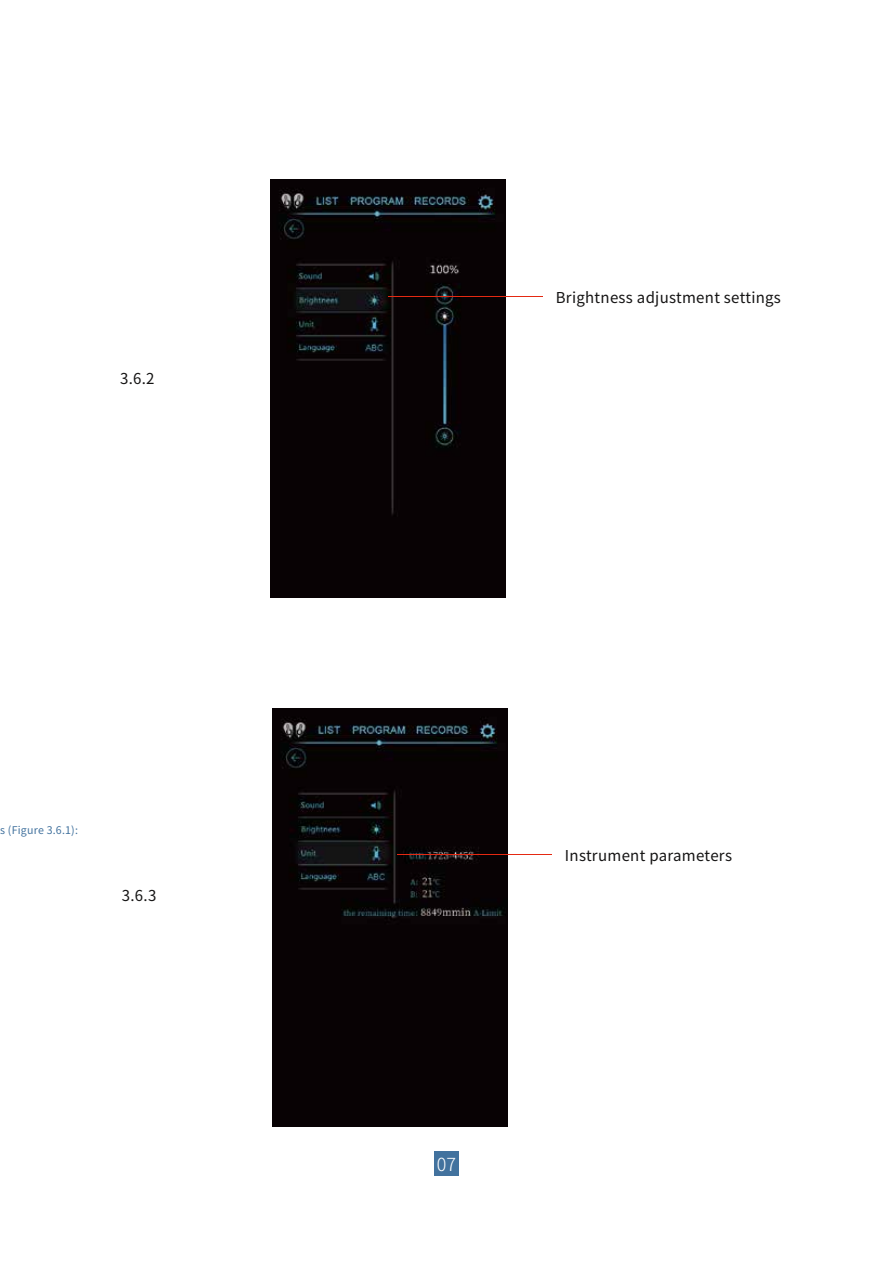
<style>
.page{position:relative;width:893px;height:1263px;background:#fff}
.page>*{position:absolute;margin:0;border:0;box-sizing:border-box;transform-origin:0 0}
.t1{font:300 18px "Source Han Sans CN";color:#fff}
.t2{font:15px "Source Han Sans SC";letter-spacing:.02em;color:#151414}
.t3{font:10.65px "Source Han Sans SC";letter-spacing:.02em;color:#42729e}
</style>
<div class="page">
<img style="left:272px;top:709px;width:235px;height:417px">
<img style="left:271px;top:180px;width:234px;height:417px">
<hr style="left:388px;top:296px;width:155px;height:1px;background:#e42912">
<hr style="left:397px;top:854px;width:155px;height:1px;background:#e42912">
<div style="left:434px;top:1152px;width:24px;height:24px;background:#42729e"></div>
<p class="t2" style="left:120px;top:370px;width:36px">3.6.2</p>
<p class="t3" style="left:0;top:824px;width:79px">s (Figure 3.6.1):</p>
<p class="t2" style="left:122px;top:887px;width:36px">3.6.3</p>
<p class="t2" style="left:556px;top:289px;width:227px">Brightness adjustment settings</p>
<p class="t2" style="left:565px;top:847px;width:169px">Instrument parameters</p>
<p class="t1" style="left:437px;top:1154px;width:21px">07</p>
</div>
